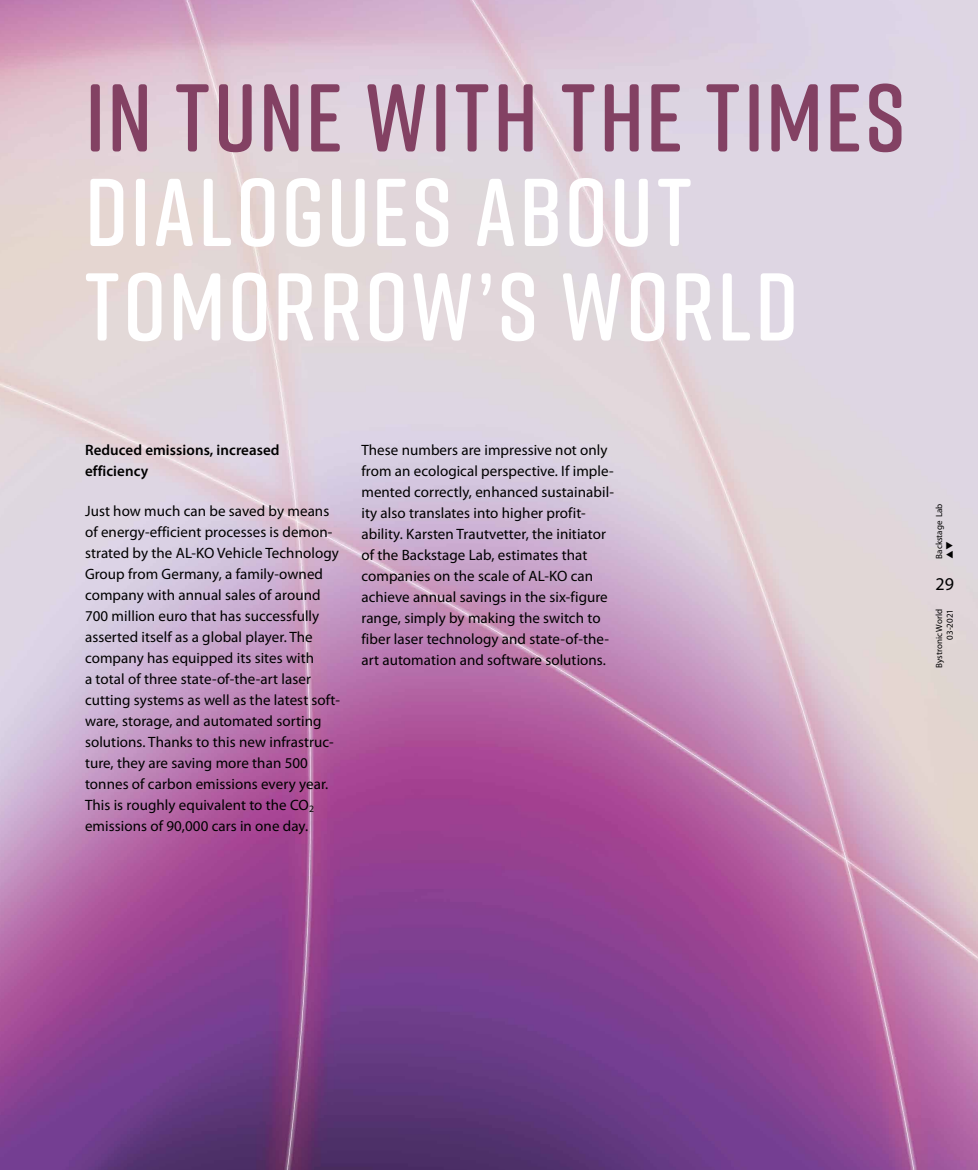
<style>
.page{position:relative;width:978px;height:1170px;background:#fff}
.page>*{position:absolute;margin:0;border:0;box-sizing:border-box;transform-origin:0 0}
.t1{font:600 96px/94.5px "Rift Soft";letter-spacing:.03em;color:#fff}
.t2{font:600 96px "Rift Soft";letter-spacing:.035em;color:#834163}
.t3{font:18px "Myriad Pro";color:#000}
.t4{font:15px/21px "Myriad Pro";letter-spacing:.005em;color:#000}
.t5{font:600 15px/21px "Myriad Pro";letter-spacing:.005em;color:#000}
.t6{font:9px/10.5px "Myriad Pro";color:#000;text-align:right}
</style>
<div class="page">
<img style="left:0;top:0;width:978px;height:1169px">
<svg style="left:946px;top:541px;width:7px;height:17px"></svg>
<h1 class="t2" style="left:85px;top:50px;width:822px">IN TUNE WITH THE TIMES</h1>
<h1 class="t1" style="left:85px;top:162px;width:715px">DIALOGUES ABOUT<br>TOMORROW’S WORLD</h1>
<p class="t5" style="left:85px;top:439px;width:196px">Reduced emissions, increased efficiency</p>
<p class="t4" style="left:85px;top:500px;width:257px">Just how much can be saved by means of energy-efficient processes is demon&shy;strated by the AL-KO Vehicle Technology Group from Germany, a family-owned company with annual sales of around 700 million euro that has successfully asserted itself as a global player. The company has equipped its sites with<br>a total of three state-of-the-art laser cutting systems as well as the latest soft&shy;ware, storage, and automated sorting solutions. Thanks to this new infrastruc&shy;ture, they are saving more than 500 tonnes of carbon emissions every year.<br>This is roughly equivalent to the CO<sub>2 </sub>emissions of 90,000 cars in one day.</p>
<p class="t4" style="left:361px;top:439px;width:254px">These numbers are impressive not only from an ecological perspective. If imple&shy;mented correctly, enhanced sustainabil&shy;ity also translates into higher profit&shy;ability. Karsten Trautvetter, the initiator of the Backstage Lab, estimates that companies on the scale of AL-KO can achieve annual savings in the six-figure range, simply by making the switch to fiber laser technology and state-of-the&shy;art automation and software solutions.</p>
<p class="t6" style="left:934px;top:558px;width:56px;rotate:-90deg">Backstage Lab</p>
<p class="t3" style="left:935px;top:573px;width:20px">29</p>
<p class="t6" style="left:934px;top:667px;width:60px;rotate:-90deg">Bystronic World<br>03-2021</p>
</div>
